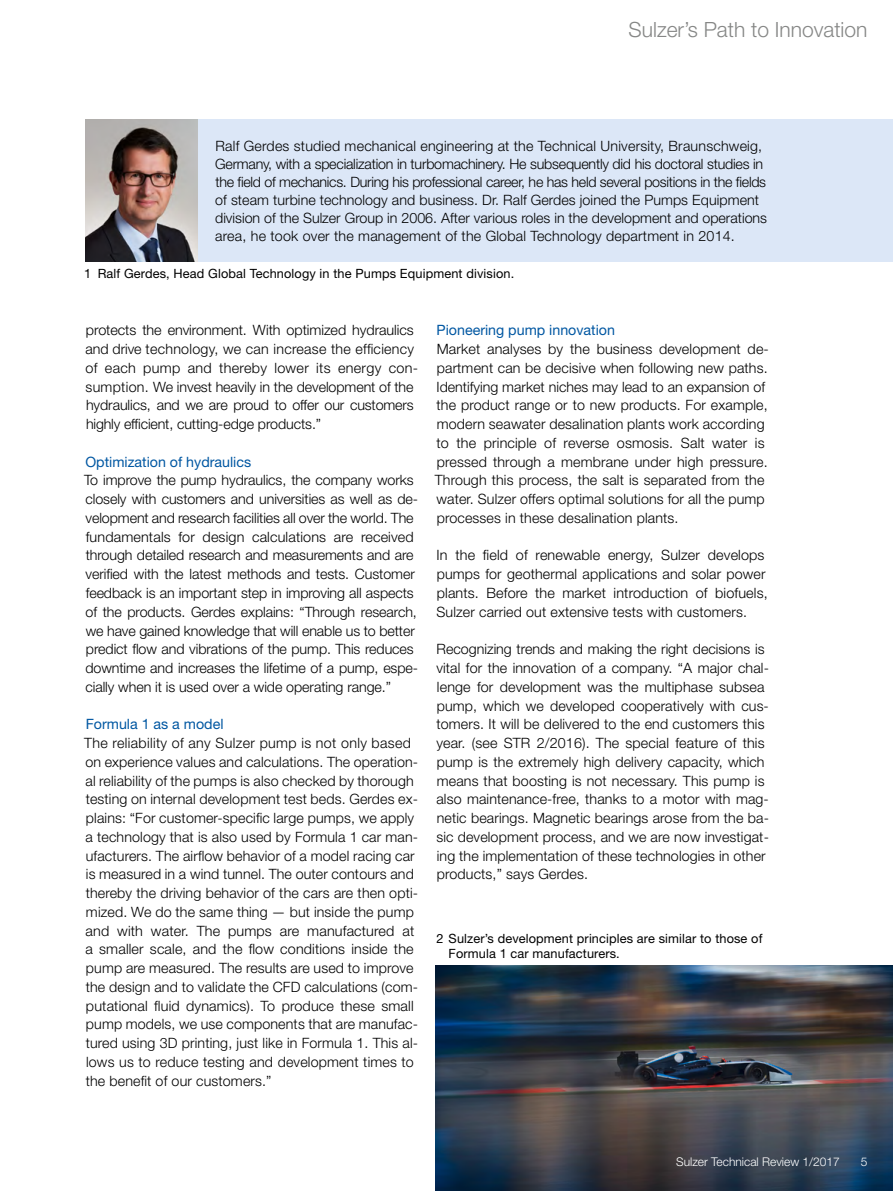
<style>
.page{position:relative;width:893px;height:1191px;background:#fff}
.page>*{position:absolute;margin:0;border:0;box-sizing:border-box;transform-origin:0 0}
.t1{font:300 21px "Helvetica Neue LT Std";color:#868786}
.t2{font:300 14.25px/18.8px "Helvetica Neue LT Std";letter-spacing:.01em;color:#000}
.t3{font:14.25px "Helvetica Neue LT Std";color:#0057a2}
.t4{font:12.75px/15px "Helvetica Neue LT Std";letter-spacing:.01em;color:#000}
.t5{font:300 12px "Helvetica Neue LT Std";color:#fff}
</style>
<div class="page">
<div style="left:85px;top:119px;width:808px;height:142px;background:#dce7f7"></div>
<img style="left:436px;top:965px;width:457px;height:226px">
<img style="left:85px;top:119px;width:113px;height:142px">
<h1 class="t1" style="left:629px;top:17px;width:240px">Sulzer’s Path to Innovation</h1>
<p class="t2" style="left:215px;top:136px;width:553px;line-height:18px">Ralf Gerdes studied mechanical engineering at the Technical University, Braunschweig, Germany, with a specialization in turbomachinery. He subsequently did his doctoral studies in the field of mechanics. During his professional career, he has held several positions in the fields of steam turbine technology and business. Dr. Ralf Gerdes joined the Pumps Equipment division of the Sulzer Group in 2006. After various roles in the development and operations area, he took over the management of the Global Technology department in 2014.</p>
<p class="t4" style="left:84px;top:266px;width:431px">1 Ralf Gerdes, Head Global Technology in the Pumps Equipment division.</p>
<p class="t2" style="left:86px;top:321px;width:334px">protects the environment. With optimized hydraulics and drive technology, we can increase the efficiency of each pump and thereby lower its energy con&shy;sumption. We invest heavily in the development of the hydraulics, and we are proud to offer our customers highly efficient, cutting-edge products.”</p>
<p class="t3" style="left:85px;top:453px;width:167px">Optimization of hydraulics</p>
<p class="t2" style="left:84px;top:471px;width:336px">To improve the pump hydraulics, the company works closely with customers and universities as well as de&shy;velopment and research facilities all over the world. The fundamentals for design calculations are received through detailed research and measurements and are verified with the latest methods and tests. Customer feedback is an important step in improving all aspects of the products. Gerdes explains: “Through research, we have gained knowledge that will enable us to better predict flow and vibrations of the pump. This reduces downtime and increases the lifetime of a pump, espe&shy;cially when it is used over a wide operating range.”</p>
<p class="t3" style="left:86px;top:715px;width:139px">Formula 1 as a model</p>
<p class="t2" style="left:84px;top:733px;width:336px">The reliability of any Sulzer pump is not only based on experience values and calculations. The operation&shy;al reliability of the pumps is also checked by thorough testing on internal development test beds. Gerdes ex&shy;plains: “For customer-specific large pumps, we apply a technology that is also used by Formula 1 car man&shy;ufacturers. The airflow behavior of a model racing car is measured in a wind tunnel. The outer contours and thereby the driving behavior of the cars are then opti&shy;mized. We do the same thing — but inside the pump and with water. The pumps are manufactured at a smaller scale, and the flow conditions inside the pump are measured. The results are used to improve the design and to validate the CFD calculations (com&shy;putational fluid dynamics). To produce these small pump models, we use components that are manufac&shy;tured using 3D printing, just like in Formula 1. This al&shy;lows us to reduce testing and development times to the benefit of our customers.”</p>
<p class="t3" style="left:437px;top:322px;width:180px">Pioneering pump innovation</p>
<p class="t2" style="left:435px;top:339px;width:336px">Market analyses by the business development de&shy;partment can be decisive when following new paths.<br>Identifying market niches may lead to an expansion of the product range or to new products. For example, modern seawater desalination plants work according to the principle of reverse osmosis. Salt water is pressed through a membrane under high pressure.<br>Through this process, the salt is separated from the water. Sulzer offers optimal solutions for all the pump processes in these desalination plants.</p>
<p class="t2" style="left:436px;top:546px;width:333px">In the field of renewable energy, Sulzer develops pumps for geothermal applications and solar power plants. Before the market introduction of biofuels, Sulzer carried out extensive tests with customers.</p>
<p class="t2" style="left:436px;top:639px;width:334px">Recognizing trends and making the right decisions is vital for the innovation of a company. “A major chal&shy;lenge for development was the multiphase subsea pump, which we developed cooperatively with cus&shy;tomers. It will be delivered to the end customers this year. (see STR 2/2016). The special feature of this pump is the extremely high delivery capacity, which means that boosting is not necessary. This pump is also maintenance-free, thanks to a motor with mag&shy;netic bearings. Magnetic bearings arose from the ba&shy;sic development process, and we are now investigat&shy;ing the implementation of these technologies in other products,” says Gerdes.</p>
<p class="t4" style="left:449px;top:931px;width:315px;text-indent:-12px">2 Sulzer’s development principles are similar to those of<br>Formula 1 car manufacturers.</p>
<p class="t5" style="left:676px;top:1153px;width:165px">Sulzer Technical Review 1/2017</p>
<p class="t5" style="left:861px;top:1153px;width:8px">5</p>
</div>
